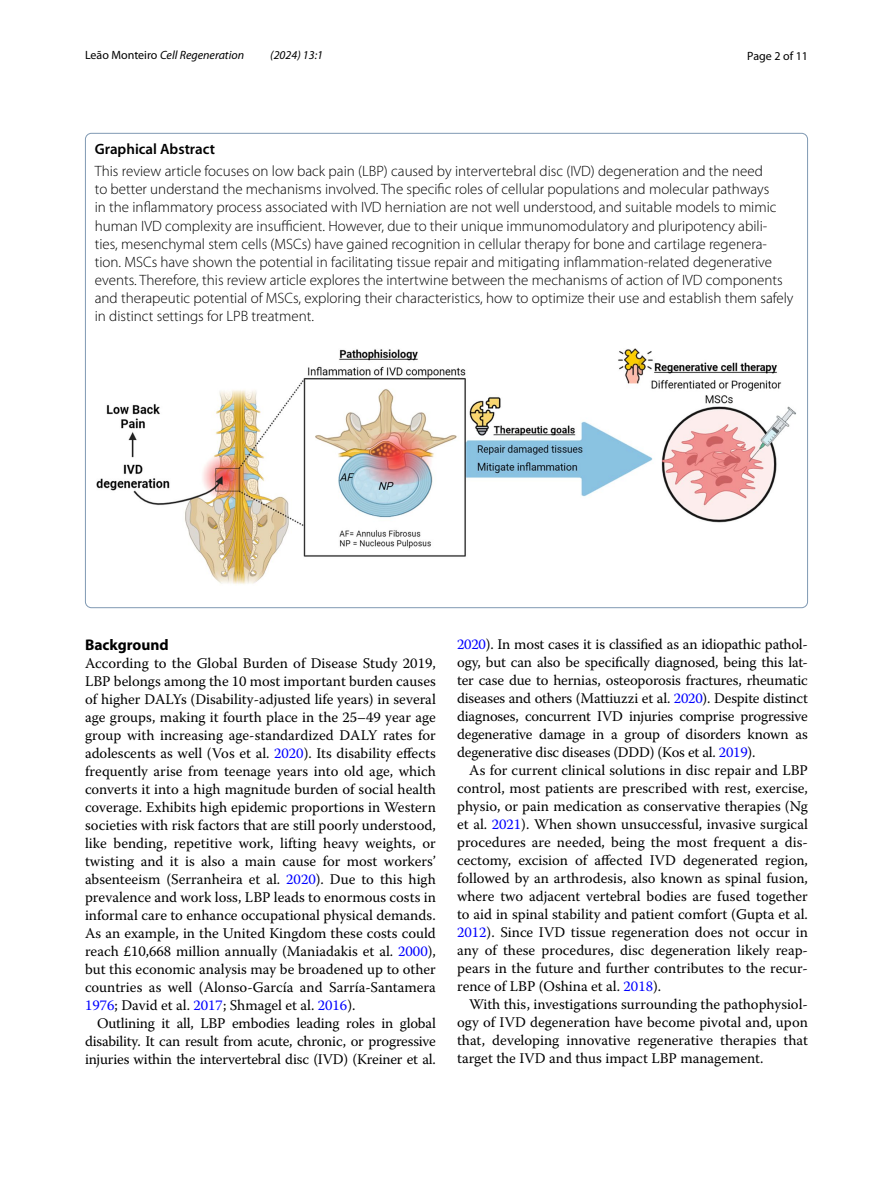
<style>
.page{position:relative;width:893px;height:1187px;background:#fff}
.page>*{position:absolute;margin:0;border:0;box-sizing:border-box;transform-origin:0 0}
.t1{font:700 15.45px "Myriad Pro";color:#000}
.t2{font:300 15px/18px "Myriad Pro";color:#000}
.t3{font:600 15px "Myriad Pro";color:#000}
.t4{font:14.7px/18px "Warnock Pro";color:#000;text-align:justify}
.t5{font:italic 12px "Myriad Pro";color:#000}
.t6{font:12px "Myriad Pro";color:#000}
.s1{font-style:normal}
.s2{color:#00f}
</style>
<div class="page">
<img style="left:96px;top:348px;width:700px;height:237px">
<p class="t5" style="left:85px;top:48px;width:161px"><span class="s1">Leão Monteiro</span> Cell Regeneration</p>
<p class="t5" style="left:270px;top:48px;width:54px">(2024) 13:1</p>
<p class="t6" style="left:747px;top:48px;width:62px">Page 2 of 11</p>
<p class="t3" style="left:95px;top:139px;width:122px">Graphical Abstract</p>
<p class="t2" style="left:95px;top:163px;width:700px">This review article focuses on low back pain (LBP) caused by intervertebral disc (IVD) degeneration and the need<br>to better understand the mechanisms involved. The specific roles of cellular populations and molecular pathways<br>in the inflammatory process associated with IVD herniation are not well understood, and suitable models to mimic human IVD complexity are insufficient. However, due to their unique immunomodulatory and pluripotency abili&shy;ties, mesenchymal stem cells (MSCs) have gained recognition in cellular therapy for bone and cartilage regenera&shy;tion. MSCs have shown the potential in facilitating tissue repair and mitigating inflammation-related degenerative events. Therefore, this review article explores the intertwine between the mechanisms of action of IVD components and therapeutic potential of MSCs, exploring their characteristics, how to optimize their use and establish them safely in distinct settings for LPB treatment.</p>
<p class="t1" style="left:85px;top:634px;width:85px">Background</p>
<p class="t4" style="left:85px;top:653px;width:352px">According to the Global Burden of Disease Study 2019, LBP belongs among the 10 most important burden causes of higher DALYs (Disability-adjusted life years) in several age groups, making it fourth place in the 25–49 year age group with increasing age-standardized DALY rates for adolescents as well (Vos et al. <span class="s2">2020</span>). Its disability effects frequently arise from teenage years into old age, which converts it into a high magnitude burden of social health coverage. Exhibits high epidemic proportions in Western societies with risk factors that are still poorly understood, like bending, repetitive work, lifting heavy weights, or twisting and it is also a main cause for most workers’ absenteeism (Serranheira et al. <span class="s2">2020</span>). Due to this high prevalence and work loss, LBP leads to enormous costs in informal care to enhance occupational physical demands.<br>As an example, in the United Kingdom these costs could reach £10,668 million annually (Maniadakis et al. <span class="s2">2000</span>), but this economic analysis may be broadened up to other countries as well (Alonso-García and Sarría-Santamera <span class="s2">1976</span>; David et al. <span class="s2">2017</span>; Shmagel et al. <span class="s2">2016</span>).</p>
<p class="t4" style="left:85px;top:1013px;width:352px;text-indent:12px">Outlining it all, LBP embodies leading roles in global disability. It can result from acute, chronic, or progressive injuries within the intervertebral disc (IVD) (Kreiner et al.</p>
<p class="t4" style="left:457px;top:634px;width:352px"><span class="s2">2020</span>). In most cases it is classified as an idiopathic pathol&shy;ogy, but can also be specifically diagnosed, being this lat&shy;ter case due to hernias, osteoporosis fractures, rheumatic diseases and others (Mattiuzzi et al. <span class="s2">2020</span>). Despite distinct diagnoses, concurrent IVD injuries comprise progressive degenerative damage in a group of disorders known as degenerative disc diseases (DDD) (Kos et al. <span class="s2">2019</span>).</p>
<p class="t4" style="left:457px;top:760px;width:352px;text-indent:12px">As for current clinical solutions in disc repair and LBP control, most patients are prescribed with rest, exercise, physio, or pain medication as conservative therapies (Ng et al. <span class="s2">2021</span>). When shown unsuccessful, invasive surgical procedures are needed, being the most frequent a dis&shy;cectomy, excision of affected IVD degenerated region, followed by an arthrodesis, also known as spinal fusion, where two adjacent vertebral bodies are fused together to aid in spinal stability and patient comfort (Gupta et al.<br><span class="s2">2012</span>). Since IVD tissue regeneration does not occur in any of these procedures, disc degeneration likely reap&shy;pears in the future and further contributes to the recur&shy;rence of LBP (Oshina et al. <span class="s2">2018</span>).</p>
<p class="t4" style="left:457px;top:994px;width:352px;text-indent:12px">With this, investigations surrounding the pathophysiol&shy;ogy of IVD degeneration have become pivotal and, upon that, developing innovative regenerative therapies that target the IVD and thus impact LBP management.</p>
</div>
